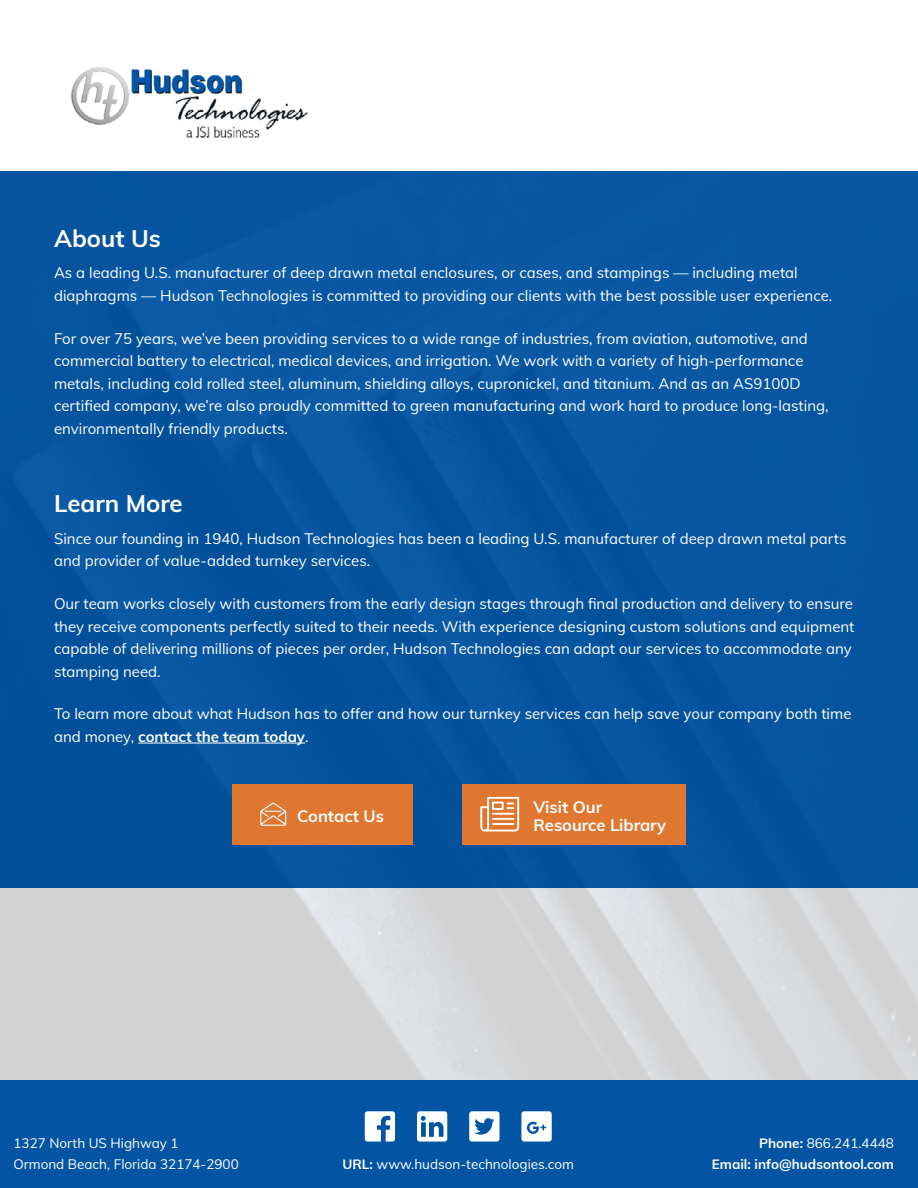
<style>
.page{position:relative;width:918px;height:1188px;background:#fff}
.page>*{position:absolute;margin:0;border:0;box-sizing:border-box;transform-origin:0 0}
.t1{font:700 24px "Muli";color:#fff}
.t2{font:700 16.5px/18px "Muli";color:#fff}
.Body{font:15px/22.5px "Muli";color:#fff}
.t3{font:13.5px "Muli";color:#fff}
.t4{font:700 13.5px "Muli";color:#fff}
.s1{font-weight:700}
</style>
<div class="page">
<div style="left:0;top:1080px;width:918px;height:108px;background:#0355a3"></div>
<div style="left:0;top:171px;width:918px;height:717px;background:#0355a3"></div>
<hr style="left:138px;top:743px;width:167px;height:1px;background:#fff">
<div style="left:463px;top:784px;width:223px;height:60px;background:#df7731"></div>
<svg style="left:480px;top:797px;width:39px;height:34px"></svg>
<div style="left:232px;top:784px;width:180px;height:60px;background:#df7731"></div>
<svg style="left:260px;top:803px;width:26px;height:23px"></svg>
<svg style="left:365px;top:1111px;width:30px;height:31px"></svg>
<svg style="left:417px;top:1111px;width:30px;height:31px"></svg>
<svg style="left:469px;top:1111px;width:30px;height:31px"></svg>
<svg style="left:521px;top:1111px;width:31px;height:31px"></svg>
<img style="left:71px;top:67px;width:237px;height:71px">
<h1 class="t1" style="left:54px;top:221px;width:108px">About Us</h1>
<p class="Body" style="left:54px;top:261px;width:780px">As a leading U.S. manufacturer of deep drawn metal enclosures, or cases, and stampings — including metal diaphragms — Hudson Technologies is committed to providing our clients with the best possible user experience.</p>
<p class="Body" style="left:54px;top:326px;width:776px">For over 75 years, we’ve been providing services to a wide range of industries, from aviation, automotive, and commercial battery to electrical, medical devices, and irrigation. We work with a variety of high-performance metals, including cold rolled steel, aluminum, shielding alloys, cupronickel, and titanium. And as an AS9100D certified company, we’re also proudly committed to green manufacturing and work hard to produce long-lasting, environmentally friendly products.</p>
<h1 class="t1" style="left:54px;top:486px;width:130px">Learn More</h1>
<p class="Body" style="left:54px;top:527px;width:794px">Since our founding in 1940, Hudson Technologies has been a leading U.S. manufacturer of deep drawn metal parts and provider of value-added turnkey services.</p>
<p class="Body" style="left:54px;top:592px;width:802px">Our team works closely with customers from the early design stages through final production and delivery to ensure they receive components perfectly suited to their needs. With experience designing custom solutions and equipment capable of delivering millions of pieces per order, Hudson Technologies can adapt our services to accommodate any stamping need.</p>
<p class="Body" style="left:54px;top:702px;width:799px">To learn more about what Hudson has to offer and how our turnkey services can help save your company both time and money, <span class="s1">contact the team today</span>.</p>
<h2 class="t2" style="left:297px;top:807px;width:88px">Contact Us</h2>
<h2 class="t2" style="left:533px;top:798px;width:134px">Visit Our<br>Resource Library</h2>
<p class="t3" style="left:14px;top:1133px;width:167px">1327 North US Highway 1</p>
<p class="t3" style="left:14px;top:1154px;width:227px">Ormond Beach, Florida 32174-2900</p>
<p class="t3" style="left:342px;top:1154px;width:233px"><span class="s1">URL:</span> www.hudson-technologies.com</p>
<p class="t3" style="left:759px;top:1133px;width:136px"><span class="s1">Phone:</span> 866.241.4448</p>
<p class="t4" style="left:712px;top:1154px;width:184px">Email: info@hudsontool.com</p>
</div>
